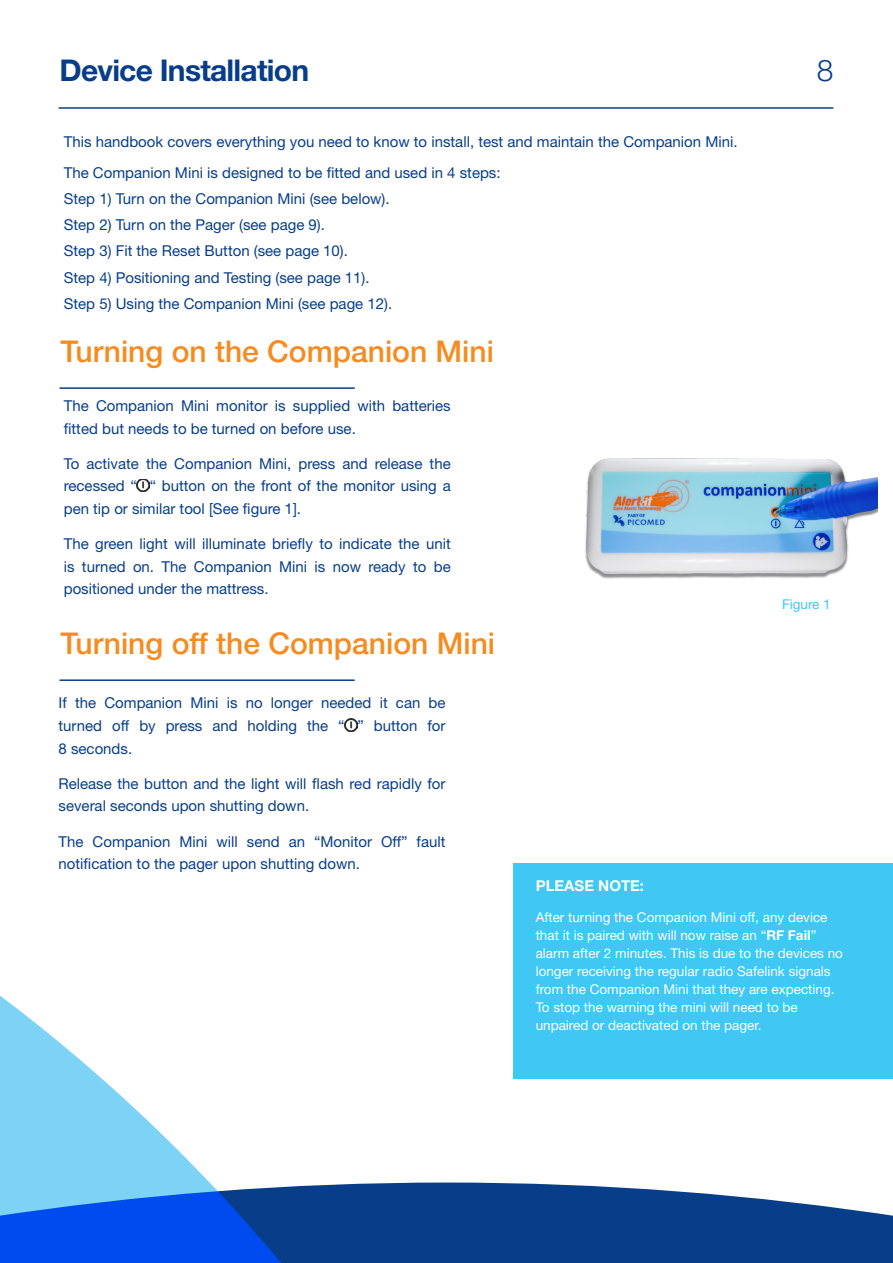
<style>
.page{position:relative;width:893px;height:1263px;background:#fff}
.page>*{position:absolute;margin:0;border:0;box-sizing:border-box;transform-origin:0 0}
.t1{font:500 30px "Helvetica Neue LT Std";color:#f68b1f}
.t2{font:700 30px "Helvetica Neue LT Std";letter-spacing:-.025em;color:#083e89}
.t3{font:300 30px "Helvetica Neue LT Std";color:#083e89}
.t4{font:15px/22.5px "Helvetica Neue LT Std";color:#083e89}
.t5{font:700 15px "Helvetica Neue LT Std";color:#fff}
.t6{font:13.5px/18px "Helvetica Neue LT Std";color:#fff}
.t7{font:13.5px "Helvetica Neue LT Std";color:#40c7f4}
.s1{font-weight:700}
</style>
<div class="page">
<svg style="left:0;top:995px;width:209px;height:187px;fill:#7cd3f6"></svg>
<svg style="left:0;top:1182px;width:893px;height:81px;background:#2159af"></svg>
<hr style="left:59px;top:107px;width:774px;height:2px;background:#083e89">
<svg style="left:137px;top:479px;width:13px;height:12px"></svg>
<svg style="left:345px;top:719px;width:12px;height:12px"></svg>
<hr style="left:60px;top:387px;width:295px;height:2px;background:#083e89">
<hr style="left:60px;top:679px;width:295px;height:2px;background:#083e89">
<img style="left:585px;top:458px;width:293px;height:121px">
<div style="left:514px;top:863px;width:379px;height:215px;background:#40c7f4"></div>
<p class="t2" style="left:60px;top:52px;width:251px">Device Installation</p>
<p class="t3" style="left:817px;top:52px;width:18px">8</p>
<p class="t4" style="left:64px;top:130px;width:675px">This handbook covers everything you need to know to install, test and maintain the Companion Mini.</p>
<p class="t4" style="left:64px;top:161px;width:438px">The Companion Mini is designed to be fitted and used in 4 steps:</p>
<p class="t4" style="left:64px;top:187px;width:327px">Step 1) Turn on the Companion Mini (see below).</p>
<p class="t4" style="left:64px;top:213px;width:263px">Step 2) Turn on the Pager (see page 9).</p>
<p class="t4" style="left:64px;top:240px;width:286px">Step 3) Fit the Reset Button (see page 10).</p>
<p class="t4" style="left:64px;top:266px;width:307px">Step 4) Positioning and Testing (see page 11).</p>
<p class="t4" style="left:64px;top:292px;width:330px">Step 5) Using the Companion Mini (see page 12).</p>
<p class="t1" style="left:61px;top:333px;width:435px">Turning on the Companion Mini</p>
<p class="t4" style="left:64px;top:394px;width:388px">The Companion Mini monitor is supplied with batteries fitted but needs to be turned on before use.</p>
<p class="t4" style="left:64px;top:452px;width:388px;text-align:justify">To activate the Companion Mini, press and release the recessed “ “ button on the front of the monitor using a pen tip or similar tool [See figure 1].</p>
<p class="t4" style="left:64px;top:532px;width:388px;text-align:justify">The green light will illuminate briefly to indicate the unit is turned on. The Companion Mini is now ready to be positioned under the mattress.</p>
<p class="t1" style="left:61px;top:625px;width:436px">Turning off the Companion Mini</p>
<p class="t4" style="left:59px;top:692px;width:388px;text-align:justify">If the Companion Mini is no longer needed it can be turned off by press and holding the “ ” button for 8 seconds.</p>
<p class="t4" style="left:59px;top:772px;width:388px">Release the button and the light will flash red rapidly for several seconds upon shutting down.</p>
<p class="t4" style="left:59px;top:830px;width:388px">The Companion Mini will send an “Monitor Off” fault notification to the pager upon shutting down.</p>
<p class="t7" style="left:782px;top:596px;width:50px">Figure 1</p>
<p class="t5" style="left:536px;top:877px;width:110px">PLEASE NOTE:</p>
<p class="t6" style="left:536px;top:908px;width:309px">After turning the Companion Mini off, any device that it is paired with will now raise an “<span class="s1">RF Fail</span>” alarm after 2 minutes. This is due to the devices no longer receiving the regular radio Safelink signals from the Companion Mini that they are expecting.<br>To stop the warning the mini will need to be unpaired or deactivated on the pager.</p>
</div>
